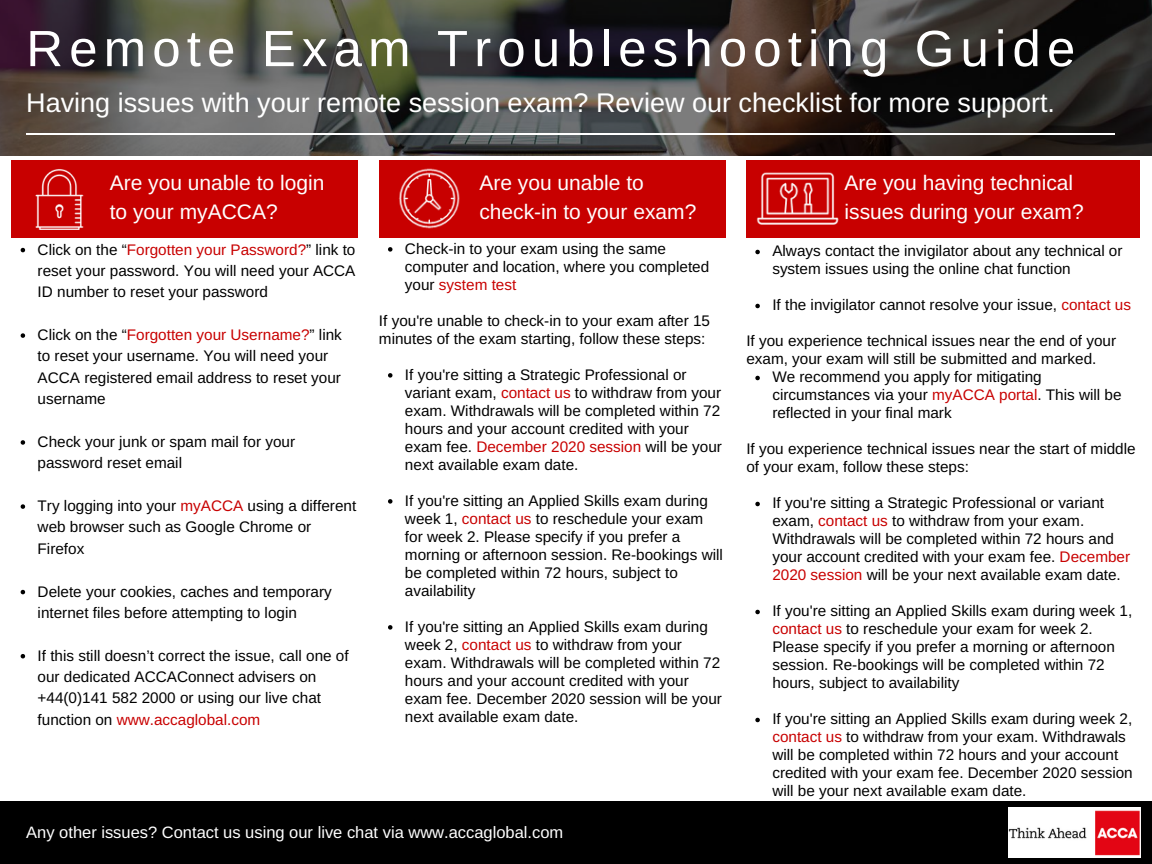
<style>
.page{position:relative;width:1152px;height:864px;background:#fff}
.page>*{position:absolute;margin:0;border:0;box-sizing:border-box;transform-origin:0 0}
.t1{font:51px "Arimo";letter-spacing:.12em;color:#fff}
.t2{font:27px "Arimo";color:#fff}
.t3{font:21px/29.2px "Arimo";color:#fff}
.t4{font:16.5px "Arimo";color:#fff}
.t5{font:15.3px/18px "Arimo";color:#000}
.s1{color:#c80000}
</style>
<div class="page">
<svg style="left:0;top:0;width:1152px;height:155px;background:#413e3a"></svg>
<hr style="left:26px;top:133px;width:1089px;height:2px;background:#fff">
<div style="left:0;top:801px;width:1152px;height:63px;background:#000"></div>
<img style="left:1009px;top:808px;width:131px;height:49px">
<svg style="left:21px;top:248px;width:4px;height:4px"></svg>
<svg style="left:21px;top:333px;width:4px;height:5px"></svg>
<svg style="left:21px;top:440px;width:4px;height:5px"></svg>
<svg style="left:21px;top:504px;width:4px;height:5px"></svg>
<svg style="left:21px;top:590px;width:4px;height:4px"></svg>
<svg style="left:21px;top:654px;width:4px;height:4px"></svg>
<div style="left:12px;top:161px;width:346px;height:77px;background:#c80000"></div>
<svg style="left:388px;top:247px;width:4px;height:5px"></svg>
<svg style="left:388px;top:373px;width:4px;height:5px"></svg>
<svg style="left:388px;top:499px;width:4px;height:5px"></svg>
<svg style="left:388px;top:625px;width:4px;height:5px"></svg>
<div style="left:379px;top:161px;width:347px;height:77px;background:#c80000"></div>
<div style="left:746px;top:161px;width:394px;height:77px;background:#c80000"></div>
<img style="left:35px;top:169px;width:49px;height:61px">
<img style="left:399px;top:168px;width:61px;height:61px">
<img style="left:756px;top:172px;width:82px;height:53px">
<svg style="left:755px;top:250px;width:5px;height:4px"></svg>
<svg style="left:755px;top:304px;width:5px;height:4px"></svg>
<svg style="left:755px;top:376px;width:5px;height:4px"></svg>
<svg style="left:755px;top:502px;width:5px;height:4px"></svg>
<svg style="left:755px;top:610px;width:5px;height:4px"></svg>
<svg style="left:755px;top:718px;width:5px;height:4px"></svg>
<h1 class="t1" style="left:26px;top:20px;width:1051px">Remote Exam Troubleshooting Guide</h1>
<h2 class="t2" style="left:26px;top:88px;width:1030px">Having issues with your remote session exam? Review our checklist for more support.</h2>
<h3 class="t3" style="left:110px;top:168px;width:216px">Are you unable to login to your myACCA?</h3>
<h3 class="t3" style="left:479px;top:168px;width:218px">Are you unable to check-in to your exam?</h3>
<h3 class="t3" style="left:845px;top:168px;width:241px">Are you having technical issues during your exam?</h3>
<p class="t5" style="left:772px;top:242px;width:352px">Always contact the invigilator about any technical or system issues using the online chat function</p>
<p class="t5" style="left:772px;top:296px;width:360px">If the invigilator cannot resolve your issue, <span class="s1">contact us</span></p>
<p class="t5" style="left:405px;top:240px;width:306px">Check-in to your exam using the same computer and location, where you completed your <span class="s1">system test</span></p>
<p class="t5" style="left:38px;top:239px;width:319px;line-height:21.3px;text-align:justify">Click on the “<span class="s1">Forgotten your Password?</span>” link to reset your password. You will need your ACCA ID number to reset your password</p>
<p class="t5" style="left:38px;top:324px;width:306px;line-height:21.3px">Click on the “<span class="s1">Forgotten your Username?</span>” link to reset your username. You will need your ACCA registered email address to reset your username</p>
<p class="t5" style="left:38px;top:431px;width:259px;line-height:21.3px">Check your junk or spam mail for your password reset email</p>
<p class="t5" style="left:38px;top:495px;width:320px;line-height:21.3px">Try logging into your <span class="s1">myACCA</span> using a different web browser such as Google Chrome or<br>Firefox</p>
<p class="t5" style="left:38px;top:581px;width:296px;line-height:21.3px">Delete your cookies, caches and temporary internet files before attempting to login</p>
<p class="t5" style="left:38px;top:645px;width:313px;line-height:21.3px">If this still doesn’t correct the issue, call one of our dedicated ACCAConnect advisers on +44(0)141 582 2000 or using our live chat function on <span class="s1">www.accaglobal.com</span></p>
<p class="t5" style="left:379px;top:312px;width:333px">If you're unable to check-in to your exam after 15 minutes of the exam starting, follow these steps:</p>
<p class="t5" style="left:746px;top:332px;width:371px">If you experience technical issues near the end of your exam, your exam will still be submitted and marked.</p>
<p class="t5" style="left:405px;top:366px;width:319px">If you're sitting a Strategic Professional or variant exam, <span class="s1">contact us</span> to withdraw from your exam. Withdrawals will be completed within 72 hours and your account credited with your exam fee. <span class="s1">December 2020 session</span> will be your next available exam date.</p>
<p class="t5" style="left:405px;top:492px;width:319px">If you're sitting an Applied Skills exam during week 1, <span class="s1">contact us</span> to reschedule your exam for week 2. Please specify if you prefer a morning or afternoon session. Re-bookings will be completed within 72 hours, subject to availability</p>
<p class="t5" style="left:405px;top:618px;width:319px">If you're sitting an Applied Skills exam during week 2, <span class="s1">contact us</span> to withdraw from your exam. Withdrawals will be completed within 72 hours and your account credited with your exam fee. December 2020 session will be your next available exam date.</p>
<p class="t5" style="left:772px;top:368px;width:351px">We recommend you apply for mitigating circumstances via your <span class="s1">myACCA portal</span>. This will be reflected in your final mark</p>
<p class="t5" style="left:746px;top:440px;width:391px">If you experience technical issues near the start of middle of your exam, follow these steps:</p>
<p class="t5" style="left:772px;top:494px;width:359px">If you're sitting a Strategic Professional or variant exam, <span class="s1">contact us</span> to withdraw from your exam.<br>Withdrawals will be completed within 72 hours and your account credited with your exam fee. <span class="s1">December 2020 session</span> will be your next available exam date.</p>
<p class="t5" style="left:772px;top:602px;width:361px">If you're sitting an Applied Skills exam during week 1, <span class="s1">contact us</span> to reschedule your exam for week 2.<br>Please specify if you prefer a morning or afternoon session. Re-bookings will be completed within 72 hours, subject to availability</p>
<p class="t5" style="left:772px;top:710px;width:362px">If you're sitting an Applied Skills exam during week 2, <span class="s1">contact us</span> to withdraw from your exam. Withdrawals will be completed within 72 hours and your account credited with your exam fee. December 2020 session will be your next available exam date.</p>
<p class="t4" style="left:26px;top:823px;width:539px">Any other issues? Contact us using our live chat via www.accaglobal.com</p>
</div>
